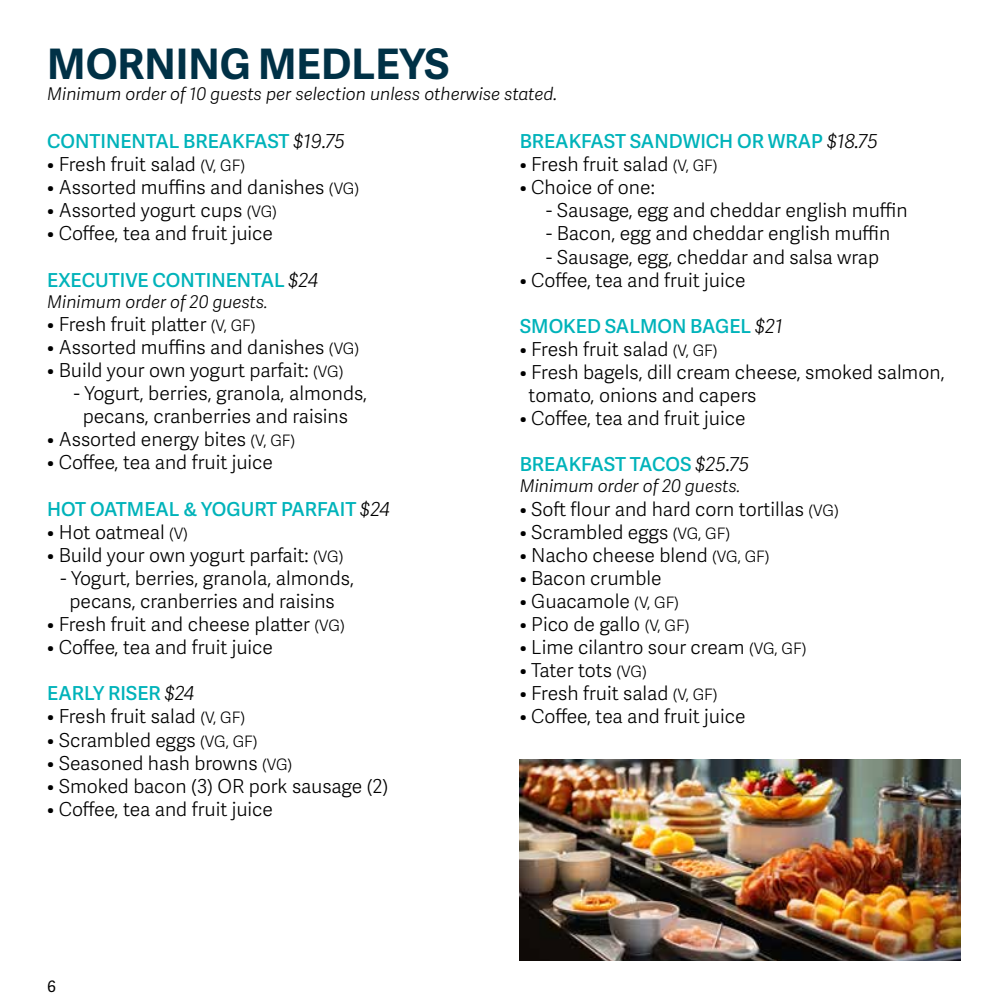
<style>
.page{position:relative;width:1008px;height:1008px;background:#fff}
.page>*{position:absolute;margin:0;border:0;box-sizing:border-box;transform-origin:0 0}
.t1{font:700 42px "Adelle Sans";color:#003146}
.t2{font:300 19.25px/23.1px "Adelle Sans";color:#000;text-align:center}
.t3{font:600 19.25px "Adelle Sans";color:#00b3ba}
.t4{font:italic 300 17.5px "Adelle Sans";color:#000}
.t5{font:15.75px "Adelle Sans";color:#000}
.s1{font-weight:300;font-style:italic;color:#000}
.s2{font-size:15.75px}
</style>
<div class="page">
<img style="left:520px;top:760px;width:441px;height:201px">
<h1 class="t1" style="left:47px;top:33px;width:404px">MORNING MEDLEYS</h1>
<p class="t4" style="left:47px;top:81px;width:512px">Minimum order of 10 guests per selection unless otherwise stated.</p>
<p class="t3" style="left:47px;top:127px;width:299px">CONTINENTAL BREAKFAST <span class="s1">$19.75</span></p>
<p class="t2" style="left:47px;top:152px;width:199px">• Fresh fruit salad <span class="s2">(V, GF)</span></p>
<p class="t2" style="left:47px;top:175px;width:314px">• Assorted muffins and danishes <span class="s2">(VG)</span></p>
<p class="t2" style="left:47px;top:198px;width:231px">• Assorted yogurt cups <span class="s2">(VG)</span></p>
<p class="t2" style="left:47px;top:221px;width:227px">• Coffee, tea and fruit juice</p>
<p class="t3" style="left:47px;top:266px;width:273px">EXECUTIVE CONTINENTAL <span class="s1">$24</span></p>
<p class="t4" style="left:47px;top:289px;width:222px">Minimum order of 20 guests<span class="s2">.</span></p>
<p class="t2" style="left:47px;top:312px;width:210px">• Fresh fruit platter <span class="s2">(V, GF)</span></p>
<p class="t2" style="left:47px;top:335px;width:314px">• Assorted muffins and danishes <span class="s2">(VG)</span></p>
<p class="t2" style="left:47px;top:358px;width:298px">• Build your own yogurt parfait: <span class="s2">(VG)</span></p>
<p class="t2" style="left:74px;top:381px;width:295px">- Yogurt, berries, granola, almonds, pecans, cranberries and raisins</p>
<p class="t2" style="left:47px;top:427px;width:250px">• Assorted energy bites <span class="s2">(V, GF)</span></p>
<p class="t2" style="left:47px;top:450px;width:227px">• Coffee, tea and fruit juice</p>
<p class="t3" style="left:47px;top:495px;width:344px">HOT OATMEAL &amp; YOGURT PARFAIT <span class="s1">$24</span></p>
<p class="t2" style="left:47px;top:520px;width:142px">• Hot oatmeal <span class="s2">(V)</span></p>
<p class="t2" style="left:47px;top:543px;width:298px">• Build your own yogurt parfait: <span class="s2">(VG)</span></p>
<p class="t2" style="left:61px;top:566px;width:295px">- Yogurt, berries, granola, almonds, pecans, cranberries and raisins</p>
<p class="t2" style="left:47px;top:612px;width:299px">• Fresh fruit and cheese platter <span class="s2">(VG)</span></p>
<p class="t2" style="left:47px;top:635px;width:227px">• Coffee, tea and fruit juice</p>
<p class="t3" style="left:47px;top:680px;width:149px">EARLY RISER <span class="s1">$24</span></p>
<p class="t2" style="left:47px;top:704px;width:199px">• Fresh fruit salad <span class="s2">(V, GF)</span></p>
<p class="t2" style="left:47px;top:728px;width:212px">• Scrambled eggs <span class="s2">(VG, GF)</span></p>
<p class="t2" style="left:47px;top:751px;width:247px">• Seasoned hash browns <span class="s2">(VG)</span></p>
<p class="t2" style="left:47px;top:774px;width:342px">• Smoked bacon (3) OR pork sausage (2)</p>
<p class="t2" style="left:47px;top:797px;width:227px">• Coffee, tea and fruit juice</p>
<p class="t3" style="left:520px;top:127px;width:360px">BREAKFAST SANDWICH OR WRAP <span class="s1">$18.75</span></p>
<p class="t2" style="left:520px;top:152px;width:199px">• Fresh fruit salad <span class="s2">(V, GF)</span></p>
<p class="t2" style="left:520px;top:175px;width:137px">• Choice of one:</p>
<p class="t2" style="left:546px;top:198px;width:363px">- Sausage, egg and cheddar english muffin</p>
<p class="t2" style="left:546px;top:221px;width:345px">- Bacon, egg and cheddar english muffin</p>
<p class="t2" style="left:546px;top:245px;width:334px">- Sausage, egg, cheddar and salsa wrap</p>
<p class="t2" style="left:520px;top:268px;width:227px">• Coffee, tea and fruit juice</p>
<p class="t3" style="left:520px;top:312px;width:265px">SMOKED SALMON BAGEL <span class="s1">$21</span></p>
<p class="t2" style="left:520px;top:337px;width:199px">• Fresh fruit salad <span class="s2">(V, GF)</span></p>
<p class="t2" style="left:529px;top:360px;width:418px;text-align:left;text-indent:-9px">• Fresh bagels, dill cream cheese, smoked salmon, tomato, onions and capers</p>
<p class="t2" style="left:520px;top:406px;width:227px">• Coffee, tea and fruit juice</p>
<p class="t3" style="left:520px;top:451px;width:231px">BREAKFAST TACOS <span class="s1">$25.75</span></p>
<p class="t4" style="left:520px;top:474px;width:222px">Minimum order of 20 guests<span class="s2">.</span></p>
<p class="t2" style="left:520px;top:497px;width:321px">• Soft flour and hard corn tortillas <span class="s2">(VG)</span></p>
<p class="t2" style="left:520px;top:520px;width:212px">• Scrambled eggs <span class="s2">(VG, GF)</span></p>
<p class="t2" style="left:520px;top:543px;width:251px">• Nacho cheese blend <span class="s2">(VG, GF)</span></p>
<p class="t2" style="left:520px;top:566px;width:143px">• Bacon crumble</p>
<p class="t2" style="left:520px;top:589px;width:161px">• Guacamole <span class="s2">(V, GF)</span></p>
<p class="t2" style="left:520px;top:612px;width:171px">• Pico de gallo <span class="s2">(V, GF)</span></p>
<p class="t2" style="left:520px;top:635px;width:288px">• Lime cilantro sour cream <span class="s2">(VG, GF)</span></p>
<p class="t2" style="left:520px;top:658px;width:128px">• Tater tots <span class="s2">(VG)</span></p>
<p class="t2" style="left:520px;top:681px;width:199px">• Fresh fruit salad <span class="s2">(V, GF)</span></p>
<p class="t2" style="left:520px;top:704px;width:227px">• Coffee, tea and fruit juice</p>
<p class="t5" style="left:47px;top:975px;width:10px">6</p>
</div>
